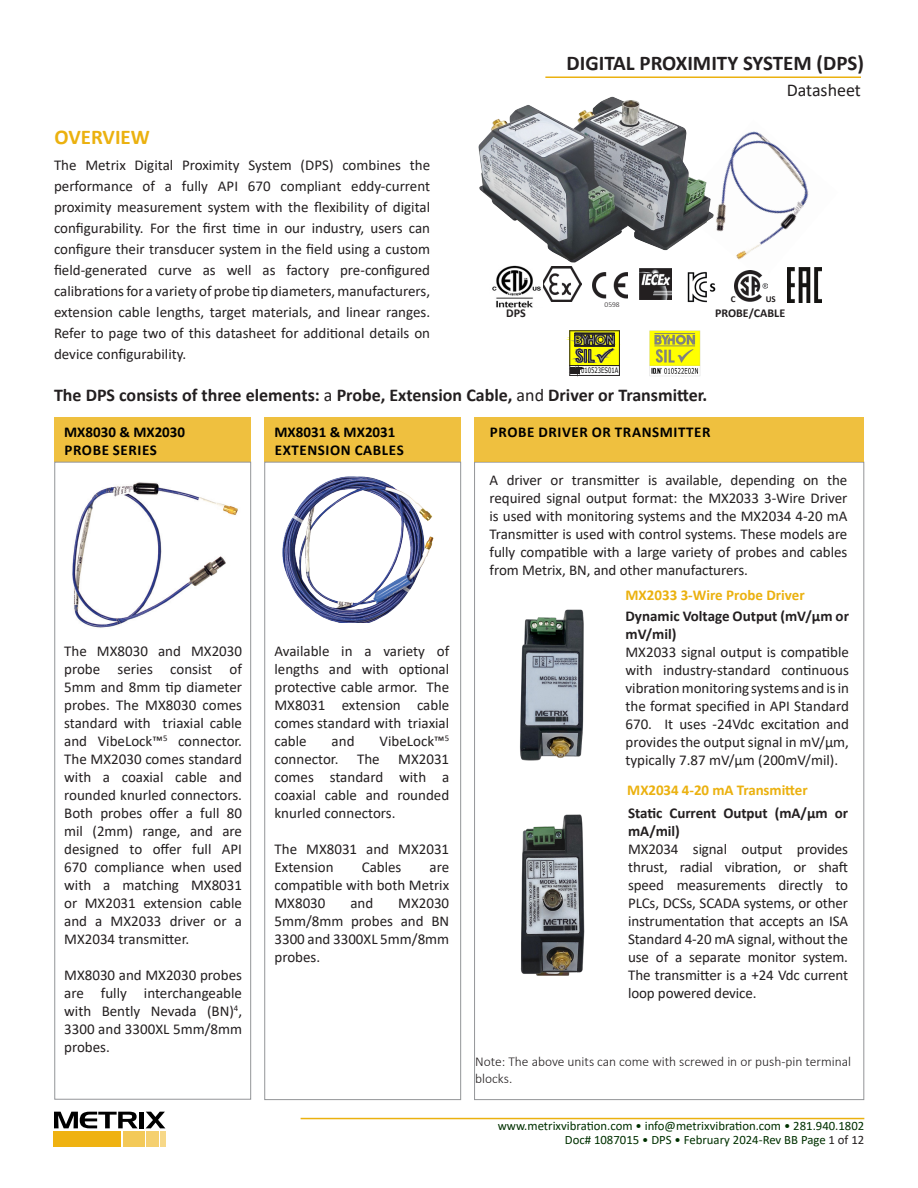
<style>
.page{position:relative;width:918px;height:1188px;background:#fff}
.page>*{position:absolute;margin:0;border:0;box-sizing:border-box;transform-origin:0 0}
.t1{font:700 21px "Calibri";color:#231f20}
.t2{font:700 21px "Calibri";color:#ebb10f}
.t3{font:700 18px "Calibri";color:#231f20}
.t4{font:18px "Calibri";color:#231f20}
.t5{font:15px/18px "Calibri";color:#231f20;text-align:justify}
.t6{font:700 15px/18px "Calibri";letter-spacing:-.005em;color:#231f20}
.t7{font:700 15px/18px "Calibri";letter-spacing:.04em;color:#000}
.t8{font:700 15px "Calibri";letter-spacing:-.005em;color:#ebb10f}
.t9{font:700 15px "Calibri";color:#000}
.t10{font:300 13.5px/16.2px "Calibri";color:#231f20}
.t11{font:12.75px/13.5px "Calibri";color:#003100;text-align:right}
.t12{font:700 12px "Calibri";color:#231f20}
.t13{font:700 9px "Calibri";color:#231f20}
.t14{font:7.5px "Verdana";color:#000;scale:.7 1}
.t15{font:300 7.5px "Calibri";color:#231f20}
.s1{font-weight:400}
.s2{color:#231f20}
</style>
<div class="page">
<hr style="left:301px;top:1118px;width:563px;height:1px;background:#ebb10f">
<hr style="left:545px;top:76px;width:316px;height:2px;background:#ebb10f">
<div style="left:54px;top:1131px;width:67px;height:16px;background:#efb211"></div>
<div style="left:123px;top:1131px;width:21px;height:16px;background:#f3c958"></div>
<div style="left:146px;top:1131px;width:12px;height:16px;background:#f5d070"></div>
<div style="left:160px;top:1131px;width:5px;height:16px;background:#f7d888"></div>
<svg style="left:54px;top:1112px;width:84px;height:16px"></svg>
<hr style="left:140px;top:1112px;width:4px;height:16px;background:#000">
<svg style="left:146px;top:1112px;width:19px;height:16px"></svg>
<img style="left:719px;top:131px;width:103px;height:150px">
<div style="left:474px;top:417px;width:390px;height:45px;background:#efc03f"></div>
<div style="left:265px;top:417px;width:196px;height:45px;background:#efc03f"></div>
<div style="left:55px;top:417px;width:196px;height:45px;background:#efc03f"></div>
<img style="left:543px;top:270px;width:38px;height:32px">
<img style="left:492px;top:270px;width:49px;height:37px">
<img style="left:592px;top:273px;width:36px;height:26px">
<img style="left:72px;top:482px;width:166px;height:146px">
<img style="left:520px;top:609px;width:64px;height:152px">
<div style="left:55px;top:462px;width:196px;height:637px;border:1px solid #939598"></div>
<div style="left:265px;top:462px;width:196px;height:638px;border:1px solid #939598"></div>
<img style="left:282px;top:476px;width:152px;height:147px">
<img style="left:639px;top:270px;width:32px;height:30px">
<img style="left:735px;top:270px;width:33px;height:32px">
<img style="left:687px;top:270px;width:33px;height:33px">
<img style="left:787px;top:268px;width:35px;height:34px">
<img style="left:521px;top:814px;width:64px;height:162px">
<img style="left:478px;top:96px;width:241px;height:174px">
<img style="left:649px;top:330px;width:52px;height:46px">
<hr style="left:570px;top:375px;width:49px;height:1px;background:#231f20">
<svg style="left:569px;top:330px;width:51px;height:45px;background:#a19f43"></svg>
<p class="t2" style="left:55px;top:122px;width:97px">OVERVIEW</p>
<h1 class="t1" style="left:567px;top:48px;width:299px">DIGITAL PROXIMITY SYSTEM (DPS)</h1>
<p class="t4" style="left:787px;top:78px;width:76px">Datasheet</p>
<p class="t5" style="left:54px;top:154px;width:378px;line-height:21px">The Metrix Digital Proximity System (DPS) combines the performance of a fully API 670 compliant eddy-current proximity measurement system with the flexibility of digital configurability. For the first time in our industry, users can configure their transducer system in the field using a custom field-generated curve as well as factory pre-configured calibrations for a variety of probe tip diameters, manufacturers, extension cable lengths, target materials, and linear ranges.<br>Refer to page two of this datasheet for additional details on device configurability.</p>
<p class="t3" style="left:54px;top:382px;width:655px">The DPS consists of three elements: <span class="s1">a</span> Probe, Extension Cable, <span class="s1">and</span> Driver or Transmitter.</p>
<p class="t9" style="left:64px;top:422px;width:122px">MX8030 &amp; MX2030</p>
<p class="t7" style="left:64px;top:441px;width:94px">PROBE SERIES</p>
<p class="t13" style="left:731px;top:293px;width:6px">C</p>
<p class="t13" style="left:766px;top:293px;width:12px">US</p>
<p class="t12" style="left:715px;top:305px;width:72px">PROBE/CABLE</p>
<p class="t15" style="left:605px;top:300px;width:17px">0598</p>
<p class="t12" style="left:506px;top:305px;width:21px">DPS</p>
<p class="t14" style="left:581px;top:365px;width:55px">010523ES01A</p>
<p class="t7" style="left:274px;top:423px;width:131px">MX8031 &amp; MX2031<br>EXTENSION CABLES</p>
<p class="t7" style="left:490px;top:423px;width:222px">PROBE DRIVER OR TRANSMITTER</p>
<p class="t5" style="left:64px;top:642px;width:179px">The MX8030 and MX2030 probe series consist of 5mm and 8mm tip diameter probes. The MX8030 comes standard with triaxial cable and VibeLock™<sup>5</sup> connector.<br>The MX2030 comes standard with a coaxial cable and rounded knurled connectors.<br>Both probes offer a full 80 mil (2mm) range, and are designed to offer full API 670 compliance when used with a matching MX8031 or MX2031 extension cable and a MX2033 driver or a MX2034 transmitter.</p>
<p class="t5" style="left:64px;top:966px;width:179px">MX8030 and MX2030 probes are fully interchangeable with Bently Nevada (BN)<sup>4</sup>, 3300 and 3300XL 5mm/8mm probes.</p>
<p class="t5" style="left:274px;top:642px;width:176px">Available in a variety of lengths and with optional protective cable armor. The MX8031 extension cable comes standard with triaxial cable</p>
<p class="t5" style="left:274px;top:732px;width:176px;text-indent:105px">VibeLock™<sup>5 </sup>connector. The MX2031 comes standard with a coaxial cable and rounded knurled connectors.</p>
<p class="t5" style="left:274px;top:840px;width:176px">The MX8031 and MX2031<br>Extension</p>
<p class="t5" style="left:332px;top:732px;width:24px">and</p>
<p class="t5" style="left:362px;top:858px;width:41px">Cables</p>
<p class="t5" style="left:274px;top:858px;width:176px;text-indent:155px">are compatible with both Metrix MX8030</p>
<p class="t5" style="left:350px;top:894px;width:24px">and</p>
<p class="t5" style="left:274px;top:894px;width:176px;text-indent:124px">MX2030<br>5mm/8mm probes and BN 3300 and 3300XL 5mm/8mm probes.</p>
<p class="t5" style="left:490px;top:471px;width:359px">A driver or transmitter is available, depending on the required signal output format: the MX2033 3-Wire Driver is used with monitoring systems and the MX2034 4-20 mA Transmitter is used with control systems. These models are fully compatible with a large variety of probes and cables from Metrix, BN, and other manufacturers.</p>
<p class="t6" style="left:626px;top:607px;width:225px">Dynamic Voltage Output (mV/μm or mV/mil)</p>
<p class="t5" style="left:626px;top:643px;width:225px">MX2033 signal output is compatible with industry-standard continuous vibration monitoring systems and is in the format specified in API Standard 670. It uses -24Vdc excitation and provides the output signal in mV/μm, typically 7.87 mV/μm (200mV/mil).</p>
<p class="t8" style="left:627px;top:780px;width:182px">MX2034 4-20 mA Transmitter</p>
<p class="t6" style="left:628px;top:803px;width:221px">Static Current Output (mA/µm or mA/mil)</p>
<p class="t5" style="left:628px;top:839px;width:221px">MX2034 signal output provides thrust, radial vibration, or shaft speed measurements directly to PLCs, DCSs, SCADA systems, or other instrumentation that accepts an ISA Standard 4-20 mA signal, without the use of a separate monitor system.<br>The transmitter is a +24 Vdc current loop powered device.</p>
<p class="t8" style="left:626px;top:584px;width:181px">MX2033 3-Wire Probe Driver</p>
<p class="t10" style="left:475px;top:1054px;width:378px">Note: The above units can come with screwed in or push-pin terminal blocks.</p>
<p class="t11" style="left:498px;top:1119px;width:368px">www.metrixvibration.com • info@metrixvibration.com • 281.940.1802<br>Doc# 1087015 • DPS • February 2024-Rev BB Page <span class="s2">1 of 12</span></p>
</div>
